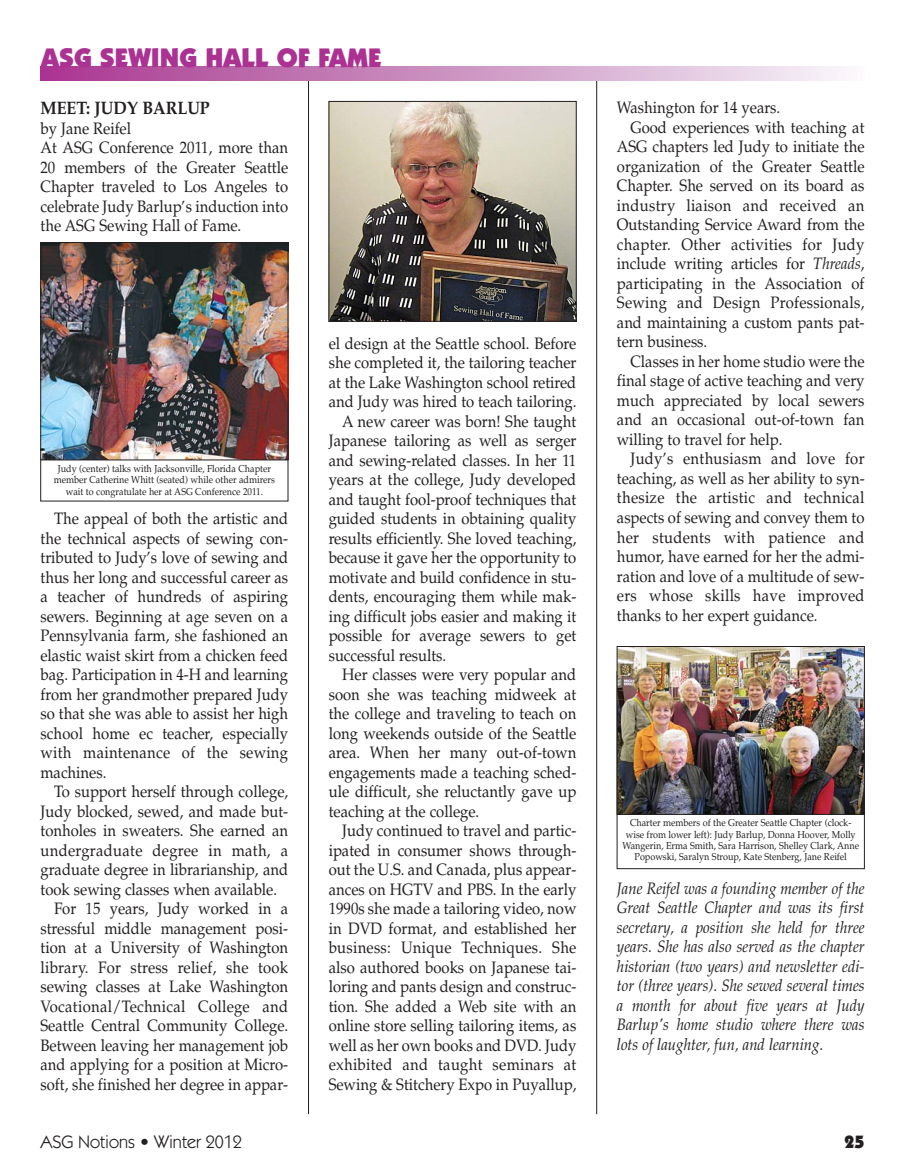
<style>
.page{position:relative;width:905px;height:1175px;background:#fff}
.page>*{position:absolute;margin:0;border:0;box-sizing:border-box;transform-origin:0 0}
.t1{font:900 27px "Itc Kabel";color:#ab3192}
.t2{font:18px "Itc Kabel";color:#231f20}
.t3{font:700 18px "Palatino";color:#231f20;scale:.9 1}
.t4{font:900 18px "Itc Kabel";color:#231f20}
.t5{font:16.5px/19.5px "Palatino";color:#231f20;scale:.9 1}
.t6{font:16.5px "Palatino";letter-spacing:.02em;color:#231f20;scale:.9 1}
.t7{font:italic 16.5px/19.5px "Palatino";color:#231f20;text-align:justify;scale:.9 1}
.t8{font:10.05px/11.2px "Palatino";color:#231f20;text-align:center;scale:.9 1}
.s1{font-style:italic}
</style>
<div class="page">
<hr style="left:308px;top:74px;width:1px;height:1040px;background:#231f20">
<hr style="left:596px;top:74px;width:1px;height:1040px;background:#231f20">
<svg style="left:40px;top:67px;width:807px;height:13px;background:#cd92c2"></svg>
<img style="left:331px;top:103px;width:243px;height:216px">
<div style="left:329px;top:101px;width:247px;height:220px;border:1px solid #231f20"></div>
<img style="left:42px;top:244px;width:244px;height:214px">
<div style="left:40px;top:242px;width:248px;height:218px;border:1px solid #231f20"></div>
<img style="left:619px;top:648px;width:243px;height:164px">
<div style="left:617px;top:646px;width:247px;height:168px;border:1px solid #231f20"></div>
<h1 class="t1" style="left:41px;top:47px;width:342px">ASG SEWING HALL OF FAME</h1>
<p class="t3" style="left:41px;top:101px;width:190px">MEET: JUDY BARLUP</p>
<p class="t5" style="left:41px;top:120px;width:277px">by Jane Reifel<br>At ASG Conference 2011, more than<br>20 members of the Greater Seattle<br>Chapter traveled to Los Angeles to celebrate Judy Barlup’s induction into the ASG Sewing Hall of Fame.</p>
<p class="t8" style="left:54px;top:464px;width:247px">Judy (center) talks with Jacksonville, Florida Chapter member Catherine Whitt (seated) while other admirers wait to congratulate her at ASG Conference 2011.</p>
<p class="t5" style="left:41px;top:510px;width:277px;text-align:justify;text-indent:14px">The appeal of both the artistic and the technical aspects of sewing con&shy;tributed to Judy’s love of sewing and thus her long and successful career as a teacher of hundreds of aspiring sewers. Beginning at age seven on a Pennsylvania farm, she fashioned an elastic waist skirt from a chicken feed bag. Participation in 4-H and learning from her grandmother prepared Judy so that she was able to assist her high school home ec teacher, especially with maintenance of the sewing machines.</p>
<p class="t5" style="left:54px;top:783px;width:262px">To support herself through college,</p>
<p class="t5" style="left:41px;top:803px;width:277px">Judy blocked, sewed, and made but-</p>
<p class="t5" style="left:41px;top:822px;width:277px">tonholes in sweaters. She earned an</p>
<p class="t6" style="left:41px;top:843px;width:277px">undergraduate degree in math, a</p>
<p class="t5" style="left:41px;top:861px;width:277px">graduate degree in librarianship, and</p>
<p class="t5" style="left:41px;top:881px;width:264px">took sewing classes when available.</p>
<p class="t5" style="left:54px;top:900px;width:262px">For 15 years, Judy worked in a</p>
<p class="t5" style="left:41px;top:920px;width:277px">stressful middle management posi-</p>
<p class="t5" style="left:41px;top:939px;width:277px">tion at a University of Washington</p>
<p class="t5" style="left:41px;top:959px;width:277px">library. For stress relief, she took</p>
<p class="t5" style="left:41px;top:978px;width:277px">sewing classes at Lake Washington</p>
<p class="t6" style="left:41px;top:999px;width:277px">Vocational/Technical College and</p>
<p class="t5" style="left:41px;top:1017px;width:277px">Seattle Central Community College.</p>
<p class="t5" style="left:41px;top:1037px;width:277px">Between leaving her management job</p>
<p class="t5" style="left:41px;top:1056px;width:277px">and applying for a position at Micro-</p>
<p class="t5" style="left:41px;top:1076px;width:277px">soft, she finished her degree in appar-</p>
<p class="t5" style="left:329px;top:335px;width:277px">el design at the Seattle school. Before</p>
<p class="t5" style="left:329px;top:354px;width:277px">she completed it, the tailoring teacher</p>
<p class="t5" style="left:329px;top:374px;width:276px">at the Lake Washington school retired</p>
<p class="t5" style="left:329px;top:393px;width:277px">and Judy was hired to teach tailoring.</p>
<p class="t5" style="left:342px;top:413px;width:262px">A new career was born! She taught</p>
<p class="t5" style="left:329px;top:432px;width:277px">Japanese tailoring as well as serger</p>
<p class="t5" style="left:329px;top:452px;width:277px">and sewing-related classes. In her 11</p>
<p class="t5" style="left:329px;top:471px;width:277px">years at the college, Judy developed</p>
<p class="t5" style="left:329px;top:491px;width:277px">and taught fool-proof techniques that</p>
<p class="t5" style="left:329px;top:510px;width:277px">guided students in obtaining quality</p>
<p class="t5" style="left:329px;top:530px;width:277px">results efficiently. She loved teaching,</p>
<p class="t5" style="left:329px;top:549px;width:277px">because it gave her the opportunity to</p>
<p class="t5" style="left:329px;top:569px;width:277px">motivate and build confidence in stu-</p>
<p class="t5" style="left:329px;top:588px;width:277px">dents, encouraging them while mak-</p>
<p class="t5" style="left:329px;top:608px;width:277px">ing difficult jobs easier and making it</p>
<p class="t5" style="left:329px;top:627px;width:277px">possible for average sewers to get</p>
<p class="t5" style="left:329px;top:647px;width:132px">successful results.</p>
<p class="t5" style="left:342px;top:666px;width:262px">Her classes were very popular and</p>
<p class="t5" style="left:329px;top:686px;width:277px">soon she was teaching midweek at</p>
<p class="t5" style="left:329px;top:705px;width:277px">the college and traveling to teach on</p>
<p class="t5" style="left:329px;top:725px;width:277px">long weekends outside of the Seattle</p>
<p class="t5" style="left:329px;top:744px;width:277px">area. When her many out-of-town</p>
<p class="t5" style="left:329px;top:764px;width:277px">engagements made a teaching sched-</p>
<p class="t5" style="left:329px;top:783px;width:277px">ule difficult, she reluctantly gave up</p>
<p class="t5" style="left:329px;top:803px;width:169px">teaching at the college.</p>
<p class="t5" style="left:342px;top:822px;width:262px">Judy continued to travel and partic-</p>
<p class="t5" style="left:329px;top:842px;width:277px">ipated in consumer shows through-</p>
<p class="t5" style="left:329px;top:861px;width:277px">out the U.S. and Canada, plus appear-</p>
<p class="t5" style="left:329px;top:881px;width:277px">ances on HGTV and PBS. In the early</p>
<p class="t5" style="left:329px;top:900px;width:277px">1990s she made a tailoring video, now</p>
<p class="t5" style="left:329px;top:920px;width:277px">in DVD format, and established her</p>
<p class="t6" style="left:329px;top:941px;width:277px">business: Unique Techniques. She</p>
<p class="t5" style="left:329px;top:959px;width:277px">also authored books on Japanese tai-</p>
<p class="t5" style="left:329px;top:978px;width:277px">loring and pants design and construc-</p>
<p class="t5" style="left:329px;top:998px;width:277px">tion. She added a Web site with an</p>
<p class="t5" style="left:329px;top:1017px;width:277px">online store selling tailoring items, as</p>
<p class="t5" style="left:329px;top:1037px;width:277px">well as her own books and DVD. Judy</p>
<p class="t6" style="left:329px;top:1058px;width:277px">exhibited and taught seminars at</p>
<p class="t5" style="left:329px;top:1076px;width:277px">Sewing &amp; Stitchery Expo in Puyallup,</p>
<p class="t5" style="left:617px;top:100px;width:183px">Washington for 14 years.</p>
<p class="t5" style="left:630px;top:119px;width:262px">Good experiences with teaching at</p>
<p class="t5" style="left:617px;top:139px;width:277px">ASG chapters led Judy to initiate the</p>
<p class="t5" style="left:617px;top:158px;width:277px">organization of the Greater Seattle</p>
<p class="t5" style="left:617px;top:178px;width:277px">Chapter. She served on its board as</p>
<p class="t6" style="left:617px;top:199px;width:277px">industry liaison and received an</p>
<p class="t5" style="left:617px;top:217px;width:277px">Outstanding Service Award from the</p>
<p class="t6" style="left:617px;top:238px;width:277px">chapter. Other activities for Judy</p>
<p class="t5" style="left:617px;top:256px;width:277px">include writing articles for <span class="s1">Threads</span>,</p>
<p class="t5" style="left:617px;top:275px;width:277px">participating in the Association of</p>
<p class="t6" style="left:617px;top:296px;width:277px">Sewing and Design Professionals,</p>
<p class="t5" style="left:617px;top:314px;width:277px">and maintaining a custom pants pat-</p>
<p class="t5" style="left:617px;top:334px;width:102px">tern business.</p>
<p class="t5" style="left:630px;top:353px;width:262px">Classes in her home studio were the</p>
<p class="t5" style="left:617px;top:373px;width:277px">final stage of active teaching and very</p>
<p class="t5" style="left:617px;top:392px;width:277px">much appreciated by local sewers</p>
<p class="t5" style="left:617px;top:412px;width:277px">and an occasional out-of-town fan</p>
<p class="t5" style="left:617px;top:431px;width:185px">willing to travel for help.</p>
<p class="t6" style="left:630px;top:452px;width:262px">Judy’s enthusiasm and love for</p>
<p class="t5" style="left:617px;top:470px;width:277px">teaching, as well as her ability to syn-</p>
<p class="t6" style="left:617px;top:491px;width:277px">thesize the artistic and technical</p>
<p class="t5" style="left:617px;top:509px;width:277px">aspects of sewing and convey them to</p>
<p class="t6" style="left:617px;top:530px;width:277px">her students with patience and</p>
<p class="t5" style="left:617px;top:548px;width:277px">humor, have earned for her the admi-</p>
<p class="t5" style="left:617px;top:568px;width:276px">ration and love of a multitude of sew-</p>
<p class="t6" style="left:617px;top:589px;width:277px">ers whose skills have improved</p>
<p class="t5" style="left:617px;top:607px;width:224px">thanks to her expert guidance.</p>
<p class="t8" style="left:622px;top:818px;width:264px">Charter members of the Greater Seattle Chapter (clock&shy;wise from lower left): Judy Barlup, Donna Hoover, Molly Wangerin, Erma Smith, Sara Harrison, Shelley Clark, Anne Popowski, Saralyn Stroup, Kate Stenberg, Jane Reifel</p>
<p class="t7" style="left:617px;top:880px;width:277px">Jane Reifel was a founding member of the Great Seattle Chapter and was its first secretary, a position she held for three years. She has also served as the chapter historian (two years) and newsletter edi&shy;tor (three years). She sewed several times a month for about five years at Judy Barlup's home studio where there was lots of laughter, fun, and learning.</p>
<p class="t2" style="left:40px;top:1134px;width:203px">ASG Notions • Winter 2012</p>
<p class="t4" style="left:844px;top:1134px;width:22px">25</p>
</div>
